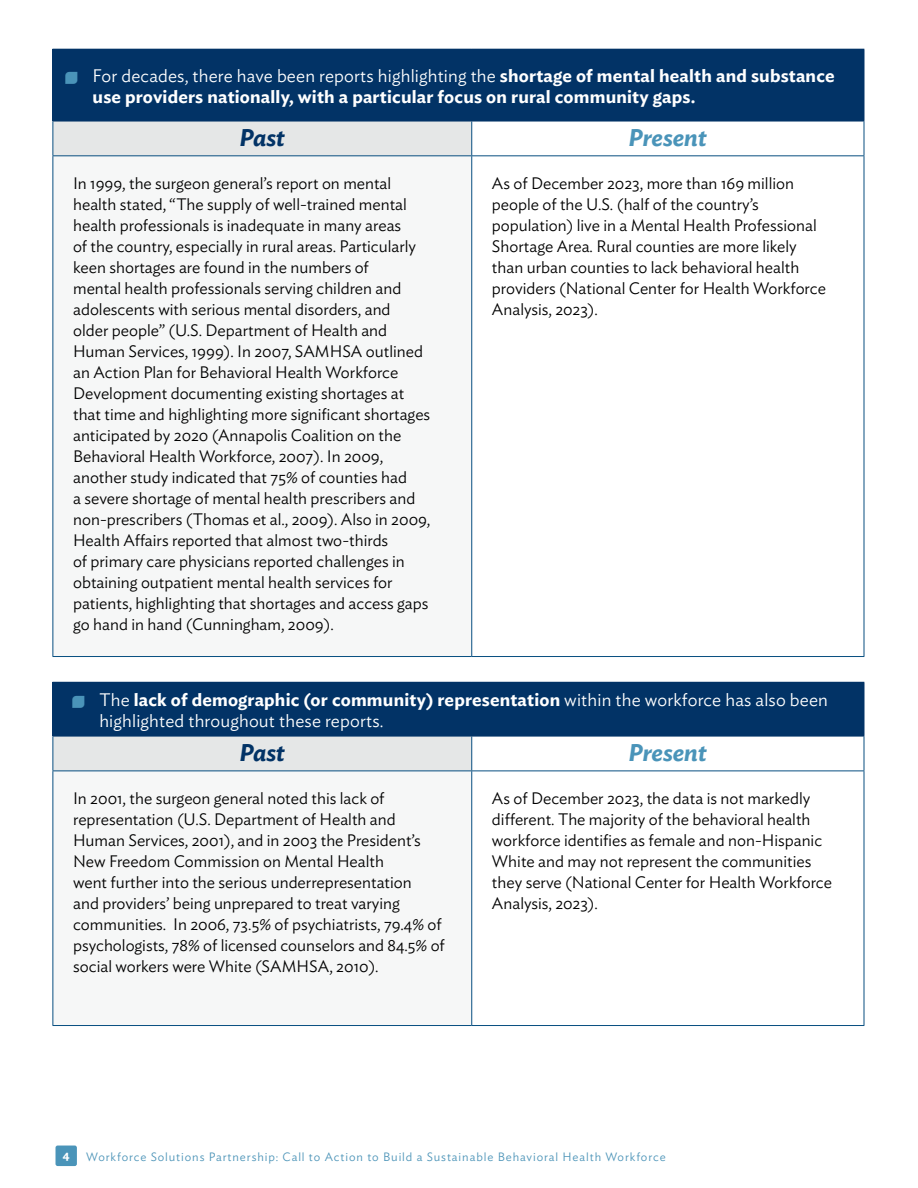
<style>
.page{position:relative;width:918px;height:1188px;background:#fff}
.page>*{position:absolute;margin:0;border:0;box-sizing:border-box;transform-origin:0 0}
.t1{font:italic 600 24px "Ideal Sans";color:#4a94b9}
.t2{font:italic 600 24px "Ideal Sans";letter-spacing:-.01em;color:#023366}
.t3{font:600 18px/21px "Ideal Sans";letter-spacing:.01em;color:#fff}
.t4{font:300 18px/21px "Ideal Sans";letter-spacing:.01em;color:#fff}
.t5{font:300 16.5px/21px "Ideal Sans";color:#000}
.t6{font:300 12px "Ideal Sans";letter-spacing:.075em;color:#4c94b8}
.t7{font:600 12px "Ideal Sans";color:#fff}
.s1{font-weight:300}
.s2{font-weight:600}
</style>
<div class="page">
<div style="left:56px;top:1146px;width:21px;height:20px;background:#4a94b9;border-radius:2px"></div>
<div style="left:53px;top:49px;width:811px;height:72px;background:#023366"></div>
<div style="left:53px;top:121px;width:419px;height:35px;background:#e5e7e7"></div>
<div style="left:53px;top:156px;width:419px;height:501px;background:#f6f7f7"></div>
<hr style="left:52px;top:121px;width:1px;height:34px;background:#084f81">
<hr style="left:471px;top:121px;width:1px;height:34px;background:#084f81">
<hr style="left:864px;top:121px;width:1px;height:34px;background:#084f81">
<hr style="left:52px;top:155px;width:420px;height:1px;background:#084f81">
<hr style="left:52px;top:156px;width:1px;height:500px;background:#084f81">
<hr style="left:472px;top:155px;width:392px;height:1px;background:#084f81">
<hr style="left:471px;top:156px;width:1px;height:500px;background:#084f81">
<hr style="left:864px;top:156px;width:1px;height:500px;background:#084f81">
<hr style="left:52px;top:656px;width:420px;height:1px;background:#084f81">
<hr style="left:472px;top:656px;width:392px;height:1px;background:#084f81">
<hr style="left:52px;top:49px;width:420px;height:1px;background:#023366">
<hr style="left:52px;top:50px;width:1px;height:71px;background:#023366">
<hr style="left:864px;top:50px;width:1px;height:71px;background:#023366">
<hr style="left:52px;top:121px;width:420px;height:1px;background:#023366">
<hr style="left:472px;top:121px;width:392px;height:1px;background:#023366">
<div style="left:53px;top:682px;width:811px;height:54px;background:#023366"></div>
<div style="left:53px;top:736px;width:419px;height:35px;background:#e5e7e7"></div>
<div style="left:53px;top:771px;width:419px;height:255px;background:#f6f7f7"></div>
<hr style="left:52px;top:736px;width:1px;height:35px;background:#084f81">
<hr style="left:471px;top:736px;width:1px;height:35px;background:#084f81">
<hr style="left:864px;top:736px;width:1px;height:35px;background:#084f81">
<hr style="left:52px;top:771px;width:420px;height:1px;background:#084f81">
<hr style="left:52px;top:771px;width:1px;height:254px;background:#084f81">
<hr style="left:472px;top:771px;width:392px;height:1px;background:#084f81">
<hr style="left:471px;top:771px;width:1px;height:254px;background:#084f81">
<hr style="left:864px;top:771px;width:1px;height:254px;background:#084f81">
<hr style="left:52px;top:1025px;width:420px;height:1px;background:#084f81">
<hr style="left:472px;top:1025px;width:392px;height:1px;background:#084f81">
<hr style="left:52px;top:682px;width:420px;height:1px;background:#023366">
<hr style="left:52px;top:683px;width:1px;height:53px;background:#023366">
<hr style="left:864px;top:683px;width:1px;height:53px;background:#023366">
<hr style="left:52px;top:736px;width:420px;height:1px;background:#023366">
<hr style="left:472px;top:736px;width:392px;height:1px;background:#023366">
<p class="t3" style="left:93px;top:64px;width:744px"><span class="s1">For decades, there have been reports highlighting the</span> shortage of mental health and substance use providers nationally, with a particular focus on rural community gaps.</p>
<h1 class="t2" style="left:240px;top:119px;width:47px">Past</h1>
<h1 class="t1" style="left:629px;top:119px;width:80px">Present</h1>
<p class="t5" style="left:73px;top:172px;width:359px">In 1999, the surgeon general’s report on mental health stated, “The supply of well-trained mental health professionals is inadequate in many areas<br>of the country, especially in rural areas. Particularly keen shortages are found in the numbers of<br>mental health professionals serving children and adolescents with serious mental disorders, and<br>older people” (U.S. Department of Health and Human Services, 1999). In 2007, SAMHSA outlined an Action Plan for Behavioral Health Workforce Development documenting existing shortages at that time and highlighting more significant shortages anticipated by 2020 (Annapolis Coalition on the Behavioral Health Workforce, 2007). In 2009, another study indicated that 75% of counties had<br>a severe shortage of mental health prescribers and non-prescribers (Thomas et al., 2009). Also in 2009, Health Affairs reported that almost two-thirds<br>of primary care physicians reported challenges in obtaining outpatient mental health services for patients, highlighting that shortages and access gaps go hand in hand (Cunningham, 2009).</p>
<p class="t5" style="left:492px;top:172px;width:335px">As of December 2023, more than 169 million people of the U.S. (half of the country’s population) live in a Mental Health Professional Shortage Area. Rural counties are more likely than urban counties to lack behavioral health providers (National Center for Health Workforce Analysis, 2023).</p>
<p class="t4" style="left:99px;top:688px;width:730px">The <span class="s2">lack of demographic (or community) representation</span> within the workforce has also been highlighted throughout these reports.</p>
<h1 class="t2" style="left:240px;top:734px;width:47px">Past</h1>
<h1 class="t1" style="left:629px;top:734px;width:80px">Present</h1>
<p class="t5" style="left:73px;top:787px;width:373px">In 2001, the surgeon general noted this lack of representation (U.S. Department of Health and Human Services, 2001), and in 2003 the President’s New Freedom Commission on Mental Health<br>went further into the serious underrepresentation<br>and providers’ being unprepared to treat varying communities. In 2006, 73.5% of psychiatrists, 79.4% of psychologists, 78% of licensed counselors and 84.5% of social workers were White (SAMHSA, 2010).</p>
<p class="t5" style="left:492px;top:787px;width:341px">As of December 2023, the data is not markedly different. The majority of the behavioral health workforce identifies as female and non-Hispanic White and may not represent the communities they serve (National Center for Health Workforce Analysis, 2023).</p>
<p class="t7" style="left:63px;top:1146px;width:8px">4</p>
<p class="t6" style="left:86px;top:1147px;width:581px">Workforce Solutions Partnership: Call to Action to Build a Sustainable Behavioral Health Workforce</p>
</div>
